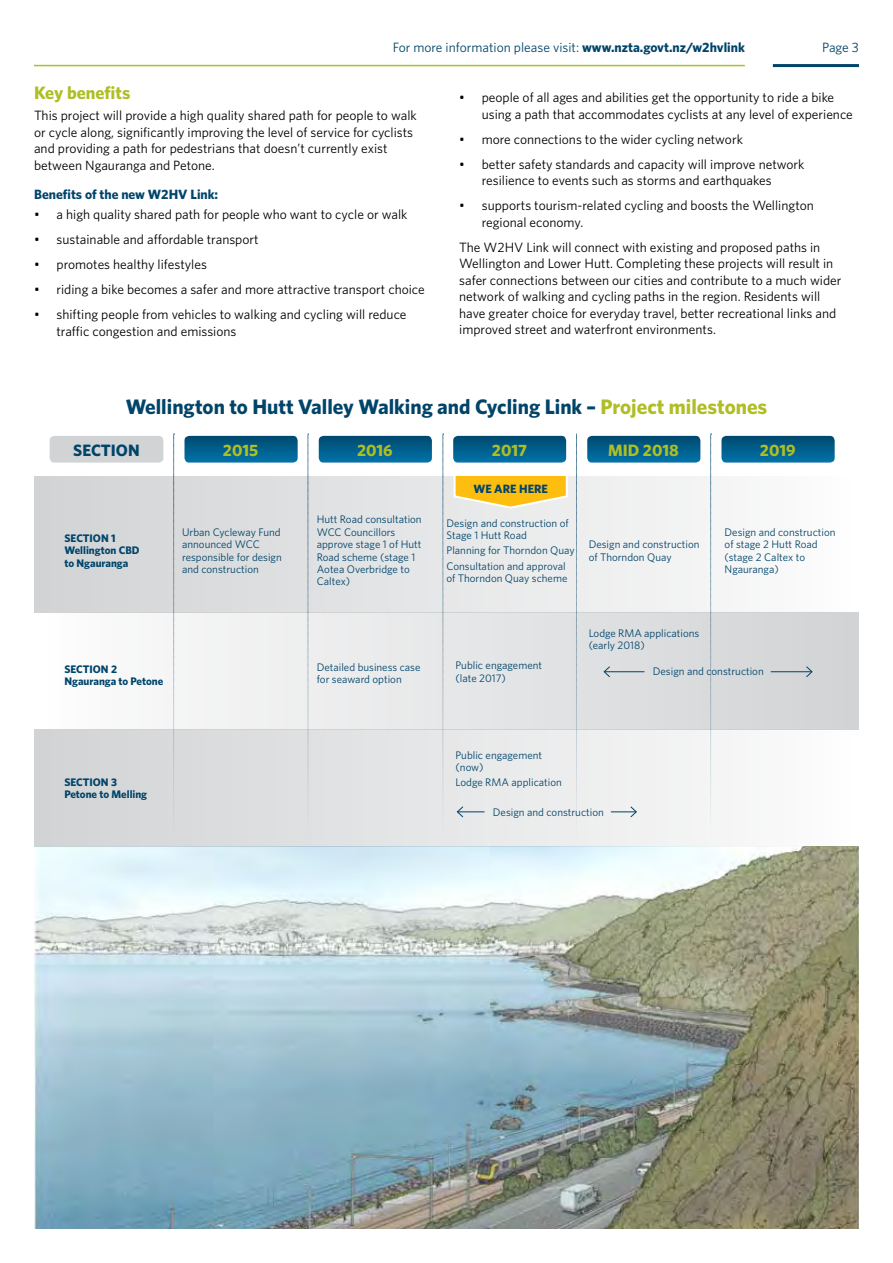
<style>
.page{position:relative;width:893px;height:1263px;background:#fff}
.page>*{position:absolute;margin:0;border:0;box-sizing:border-box;transform-origin:0 0}
.t1{font:700 21px "Whitney";color:#00446a}
.t2{font:700 18px "Whitney";color:#afbe24}
.t3{font:700 16.5px "Whitney";color:#afbe24}
.t4{font:700 16.5px "Whitney";color:#00446a}
.t5{font:13.5px/16.5px "Whitney";color:#000}
.t6{font:13.5px "Whitney";color:#00446a}
.t7{font:700 13.5px "Whitney";color:#00446a}
.t8{font:700 12px "Whitney";color:#00446a}
.t9{font:10.95px/12.3px "Whitney";color:#00446a}
.t10{font:700 10.95px/12.3px "Whitney";color:#00446a}
.s1{font-weight:700}
.s2{color:#afbe24}
</style>
<div class="page">
<hr style="left:773px;top:64px;width:86px;height:3px;background:#00446a">
<hr style="left:34px;top:65px;width:711px;height:1px;background:#afbe24">
<img style="left:34px;top:846px;width:825px;height:383px">
<svg style="left:185px;top:437px;width:112px;height:25px;background:#005e8c"></svg>
<div style="left:182px;top:434px;width:118px;height:31px;border:2px solid #fff;border-radius:6px"></div>
<div style="left:49px;top:435px;width:115px;height:29px;background:#d1d3d4;border-radius:6px"></div>
<div style="left:48px;top:434px;width:117px;height:31px;border:2px solid #fff;border-radius:6px"></div>
<svg style="left:320px;top:437px;width:111px;height:25px;background:#005e8c"></svg>
<div style="left:317px;top:434px;width:117px;height:31px;border:2px solid #fff;border-radius:6px"></div>
<svg style="left:454px;top:437px;width:111px;height:25px;background:#005e8c"></svg>
<div style="left:451px;top:434px;width:117px;height:31px;border:2px solid #fff;border-radius:6px"></div>
<svg style="left:588px;top:437px;width:111px;height:25px;background:#005e8c"></svg>
<div style="left:585px;top:434px;width:117px;height:31px;border:2px solid #fff;border-radius:6px"></div>
<svg style="left:722px;top:437px;width:112px;height:25px;background:#005e8c"></svg>
<div style="left:719px;top:434px;width:118px;height:31px;border:2px solid #fff;border-radius:6px"></div>
<svg style="left:308px;top:434px;width:1px;height:42px"></svg>
<svg style="left:443px;top:434px;width:1px;height:42px"></svg>
<svg style="left:710px;top:434px;width:2px;height:42px"></svg>
<svg style="left:576px;top:434px;width:1px;height:42px"></svg>
<svg style="left:173px;top:434px;width:2px;height:42px"></svg>
<div style="left:34px;top:729px;width:825px;height:117px;background:linear-gradient(to right,#d1d3d4,#fcfcfd)"></div>
<svg style="left:611px;top:805px;width:27px;height:13px"></svg>
<svg style="left:456px;top:805px;width:29px;height:13px"></svg>
<div style="left:38px;top:613px;width:821px;height:116px;background:linear-gradient(to right,#fcfcfd,#d0d2d4)"></div>
<hr style="left:771px;top:671px;width:41px;height:1px;background:#00446a">
<svg style="left:805px;top:665px;width:8px;height:13px"></svg>
<hr style="left:604px;top:671px;width:40px;height:1px;background:#00446a">
<svg style="left:603px;top:665px;width:8px;height:13px"></svg>
<div style="left:34px;top:476px;width:825px;height:137px;background:linear-gradient(to right,#d1d2d4,#fbfbfc)"></div>
<svg style="left:453px;top:476px;width:116px;height:34px;background:#f9cc53"></svg>
<p class="t6" style="left:393px;top:39px;width:354px">For more information please visit: <span class="s1">www.nzta.govt.nz/w2hvlink</span></p>
<p class="t6" style="left:822px;top:39px;width:38px">Page 3</p>
<h2 class="t2" style="left:34px;top:81px;width:98px">Key benefits</h2>
<p class="t5" style="left:34px;top:107px;width:384px">This project will provide a high quality shared path for people to walk or cycle along, significantly improving the level of service for cyclists and providing a path for pedestrians that doesn’t currently exist between Ngauranga and Petone.</p>
<p class="t7" style="left:34px;top:185px;width:186px">Benefits of the new W2HV Link:</p>
<p class="t5" style="left:34px;top:206px;width:375px">• a high quality shared path for people who want to cycle or walk</p>
<p class="t5" style="left:34px;top:231px;width:226px">• sustainable and affordable transport</p>
<p class="t5" style="left:34px;top:256px;width:174px">• promotes healthy lifestyles</p>
<p class="t5" style="left:34px;top:281px;width:392px">• riding a bike becomes a safer and more attractive transport choice</p>
<p class="t5" style="left:57px;top:306px;width:351px;text-indent:-23px">• shifting people from vehicles to walking and cycling will reduce traffic congestion and emissions</p>
<p class="t5" style="left:482px;top:89px;width:373px;text-indent:-23px">• people of all ages and abilities get the opportunity to ride a bike using a path that accommodates cyclists at any level of experience</p>
<p class="t5" style="left:459px;top:130px;width:285px">• more connections to the wider cycling network</p>
<p class="t5" style="left:482px;top:155px;width:324px;text-indent:-23px">• better safety standards and capacity will improve network resilience to events such as storms and earthquakes</p>
<p class="t5" style="left:482px;top:197px;width:334px;text-indent:-23px">• supports tourism-related cycling and boosts the Wellington regional economy.</p>
<p class="t5" style="left:459px;top:238px;width:384px">The W2HV Link will connect with existing and proposed paths in Wellington and Lower Hutt. Completing these projects will result in safer connections between our cities and contribute to a much wider network of walking and cycling paths in the region. Residents will have greater choice for everyday travel, better recreational links and improved street and waterfront environments.</p>
<h1 class="t1" style="left:126px;top:393px;width:643px">Wellington to Hutt Valley Walking and Cycling Link – <span class="s2">Project milestones</span></h1>
<p class="t4" style="left:73px;top:439px;width:68px">SECTION</p>
<p class="t3" style="left:223px;top:439px;width:37px">2015</p>
<p class="t3" style="left:357px;top:439px;width:37px">2016</p>
<p class="t3" style="left:492px;top:439px;width:37px">2017</p>
<p class="t3" style="left:608px;top:439px;width:72px">MID 2018</p>
<p class="t3" style="left:760px;top:439px;width:37px">2019</p>
<p class="t10" style="left:65px;top:532px;width:77px">SECTION 1<br>Wellington CBD to Ngauranga</p>
<p class="t9" style="left:182px;top:526px;width:101px">Urban Cycleway Fund announced WCC responsible for design and construction</p>
<p class="t9" style="left:317px;top:513px;width:106px">Hutt Road consultation<br>WCC Councillors approve stage 1 of Hutt<br>Road scheme (stage 1<br>Aotea Overbridge to<br>Caltex)</p>
<p class="t8" style="left:473px;top:481px;width:76px">WE ARE HERE</p>
<p class="t9" style="left:446px;top:517px;width:124px">Design and construction of<br>Stage 1 Hutt Road</p>
<p class="t9" style="left:446px;top:543px;width:130px;line-height:15.1px">Planning for Thorndon Quay<br>Consultation and approval</p>
<p class="t9" style="left:446px;top:572px;width:122px">of Thorndon Quay scheme</p>
<p class="t9" style="left:589px;top:538px;width:112px">Design and construction of Thorndon Quay</p>
<p class="t9" style="left:589px;top:626px;width:112px">Lodge RMA applications (early 2018)</p>
<p class="t9" style="left:725px;top:526px;width:112px">Design and construction of stage 2 Hutt Road (stage 2 Caltex to<br>Ngauranga)</p>
<p class="t10" style="left:64px;top:663px;width:100px">SECTION 2<br>Ngauranga to Petone</p>
<p class="t9" style="left:456px;top:659px;width:88px">Public engagement (late 2017)</p>
<p class="t9" style="left:653px;top:665px;width:112px">Design and construction</p>
<p class="t9" style="left:317px;top:660px;width:105px">Detailed business case for seaward option</p>
<p class="t10" style="left:64px;top:776px;width:84px">SECTION 3<br>Petone to Melling</p>
<p class="t9" style="left:456px;top:748px;width:88px">Public engagement (now)</p>
<p class="t9" style="left:456px;top:776px;width:108px">Lodge RMA application</p>
<p class="t9" style="left:493px;top:805px;width:112px">Design and construction</p>
</div>
